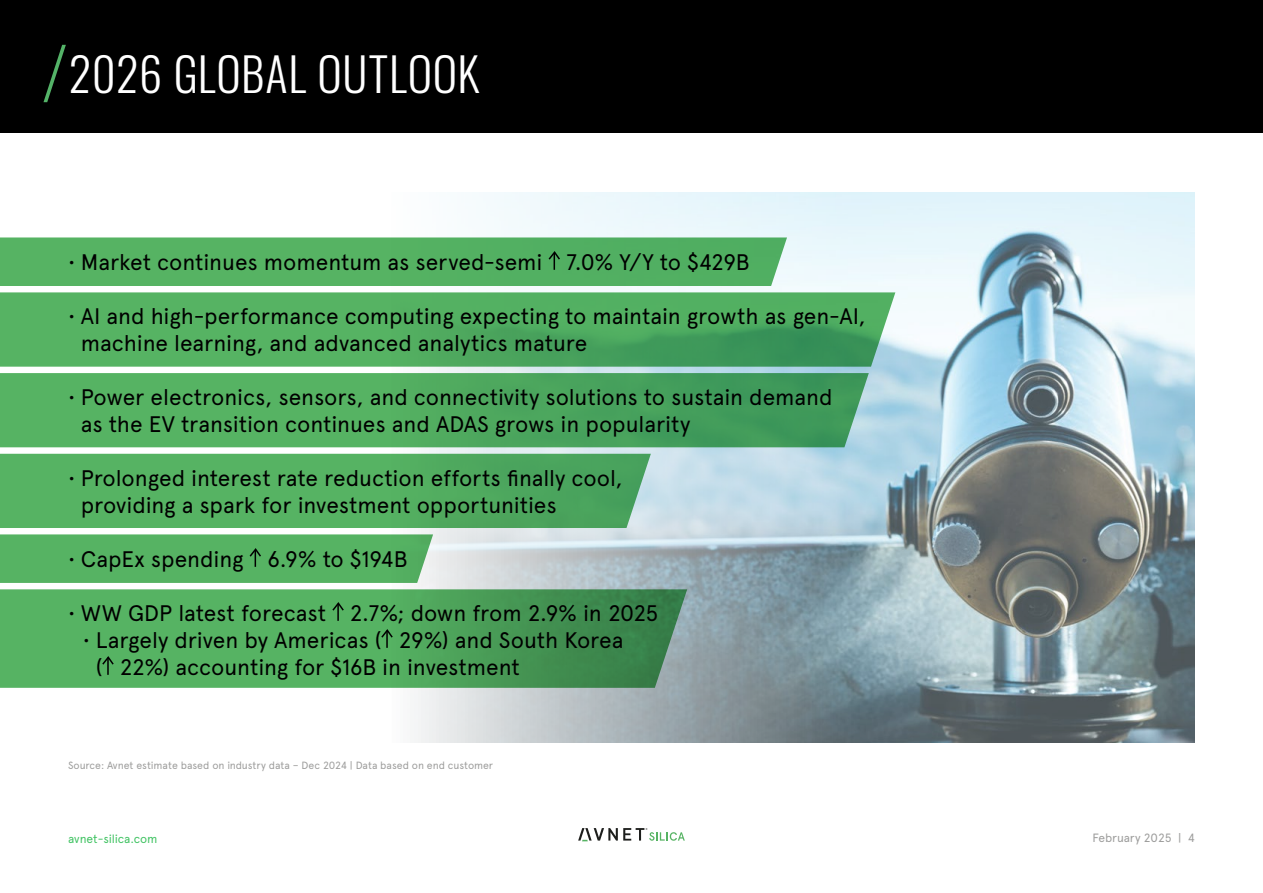
<style>
.page{position:relative;width:1263px;height:893px;background:#fff}
.page>*{position:absolute;margin:0;border:0;box-sizing:border-box;transform-origin:0 0}
.t1{font:300 46.5px "Oswald";letter-spacing:.01em;color:#fff}
.t2{font:22.5px/27px "Apercu Avnet";letter-spacing:-.005em;color:#000}
.t3{font:12px "Apercu Avnet";letter-spacing:-.01em;color:#41c363}
.t4{font:12px "Apercu Avnet";letter-spacing:-.01em;color:#9d9d9c}
.t5{font:10.5px "Apercu Avnet";letter-spacing:-.005em;color:#9d9d9c}
</style>
<div class="page">
<svg style="left:578px;top:828px;width:107px;height:13px"></svg>
<div style="left:0;top:0;width:1263px;height:133px;background:#000"></div>
<img style="left:392px;top:192px;width:803px;height:550px">
<svg style="left:0;top:292px;width:895px;height:75px;background:#52ad63"></svg>
<svg style="left:0;top:373px;width:869px;height:74px;background:#4fa961"></svg>
<svg style="left:0;top:454px;width:651px;height:74px;background:#54af63"></svg>
<svg style="left:0;top:589px;width:687px;height:99px;background:#51a65f"></svg>
<svg style="left:43px;top:45px;width:23px;height:57px"></svg>
<div style="left:0;top:237px;width:787px;height:49px;background:#56b363"></div>
<div style="left:0;top:534px;width:433px;height:49px;background:#56b363"></div>
<svg style="left:331px;top:601px;width:14px;height:20px"></svg>
<svg style="left:380px;top:628px;width:14px;height:20px"></svg>
<svg style="left:101px;top:655px;width:14px;height:20px"></svg>
<h1 class="t1" style="left:69px;top:33px;width:412px">2026 GLOBAL OUTLOOK</h1>
<p class="t2" style="left:68px;top:247px;width:683px">• Market continues momentum as served-semi 7.0% Y/Y to $429B</p>
<p class="t2" style="left:81px;top:301px;width:786px;text-indent:-13px">• AI and high-performance computing expecting to maintain growth as gen-AI, machine learning, and advanced analytics mature</p>
<p class="t2" style="left:81px;top:382px;width:753px;text-indent:-13px">• Power electronics, sensors, and connectivity solutions to sustain demand as the EV transition continues and ADAS grows in popularity</p>
<p class="t2" style="left:81px;top:463px;width:543px;text-indent:-13px">• Prolonged interest rate reduction efforts finally cool, providing a spark for investment opportunities</p>
<p class="t2" style="left:68px;top:544px;width:341px">• CapEx spending 6.9% to $194B</p>
<p class="t2" style="left:68px;top:598px;width:592px">• WW GDP latest forecast 2.7%; down from 2.9% in 2025</p>
<p class="t2" style="left:96px;top:625px;width:529px;text-indent:-13px">• Largely driven by Americas ( 29%) and South Korea ( 22%) accounting for $16B in investment</p>
<p class="t5" style="left:68px;top:758px;width:427px">Source: Avnet estimate based on industry data – Dec 2024 | Data based on end customer</p>
<p class="t3" style="left:68px;top:830px;width:91px">avnet-silica.com</p>
<p class="t4" style="left:1092px;top:829px;width:104px">February 2025 | 4</p>
</div>
